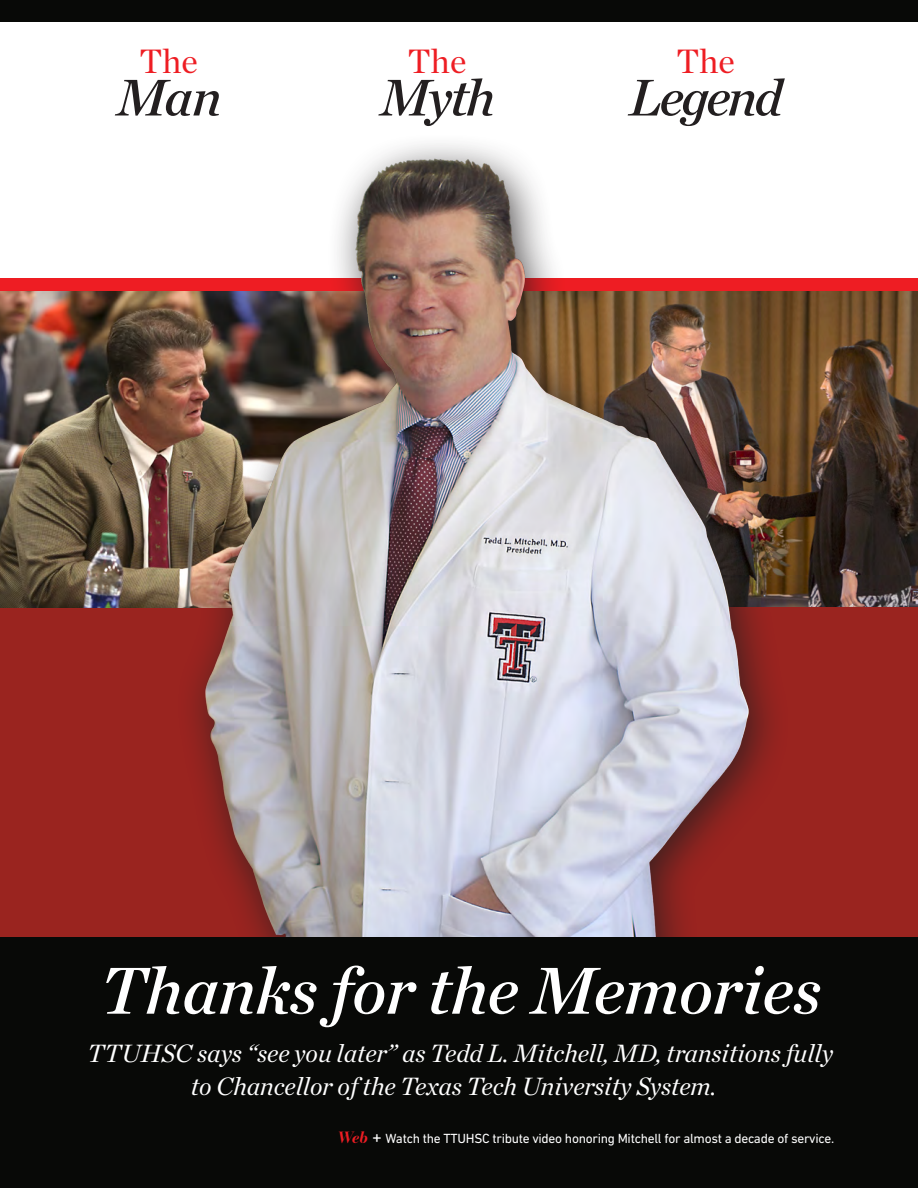
<style>
.page{position:relative;width:918px;height:1188px;background:#fff}
.page>*{position:absolute;margin:0;border:0;box-sizing:border-box;transform-origin:0 0}
.t1{font:italic 67.5px "Chronicle Deck Semi";color:#fff}
.t2{font:italic 52.5px "Chronicle Deck Semi";letter-spacing:-.045em;color:#231f20}
.t3{font:34.5px "Chronicle Deck";color:#ee1d23}
.t4{font:italic 25.5px/33px "Chronicle Deck";color:#fff;text-align:center}
.t5{font:13.5px "DIN Next LT Pro";letter-spacing:-.02em;color:#fff}
.s1{font-family:"Escrow Banner";font-weight:700;font-style:italic;font-size:16.5px;color:#ee1d23}
.s2{font-size:18px}
</style>
<div class="page">
<div style="left:0;top:278px;width:918px;height:27px;background:#ee1d23"></div>
<div style="left:0;top:297px;width:918px;height:769px;background:#9a241f"></div>
<img style="left:815px;top:292px;width:103px;height:314px">
<img style="left:0;top:292px;width:116px;height:316px">
<img style="left:116px;top:143px;width:699px;height:794px">
<div style="left:0;top:937px;width:918px;height:251px;background:#080907"></div>
<div style="left:0;top:0;width:918px;height:22px;background:#080907"></div>
<h3 class="t3" style="left:139px;top:35px;width:60px">The</h3>
<h2 class="t2" style="left:116px;top:56px;width:106px">Man</h2>
<h3 class="t3" style="left:408px;top:35px;width:60px">The</h3>
<h2 class="t2" style="left:380px;top:56px;width:116px">Myth</h2>
<h3 class="t3" style="left:676px;top:35px;width:60px">The</h3>
<h2 class="t2" style="left:629px;top:56px;width:155px">Legend</h2>
<h1 class="t1" style="left:100px;top:937px;width:723px">Thanks for the Memories</h1>
<p class="t4" style="left:87px;top:1035px;width:747px">TTUHSC says “see you later” as Tedd L. Mitchell, MD, transitions fully to Chancellor of the Texas Tech University System.</p>
<p class="t5" style="left:337px;top:1131px;width:499px"><span class="s1">Web</span> <span class="s2">+</span> Watch the TTUHSC tribute video honoring Mitchell for almost a decade of service.</p>
</div>
